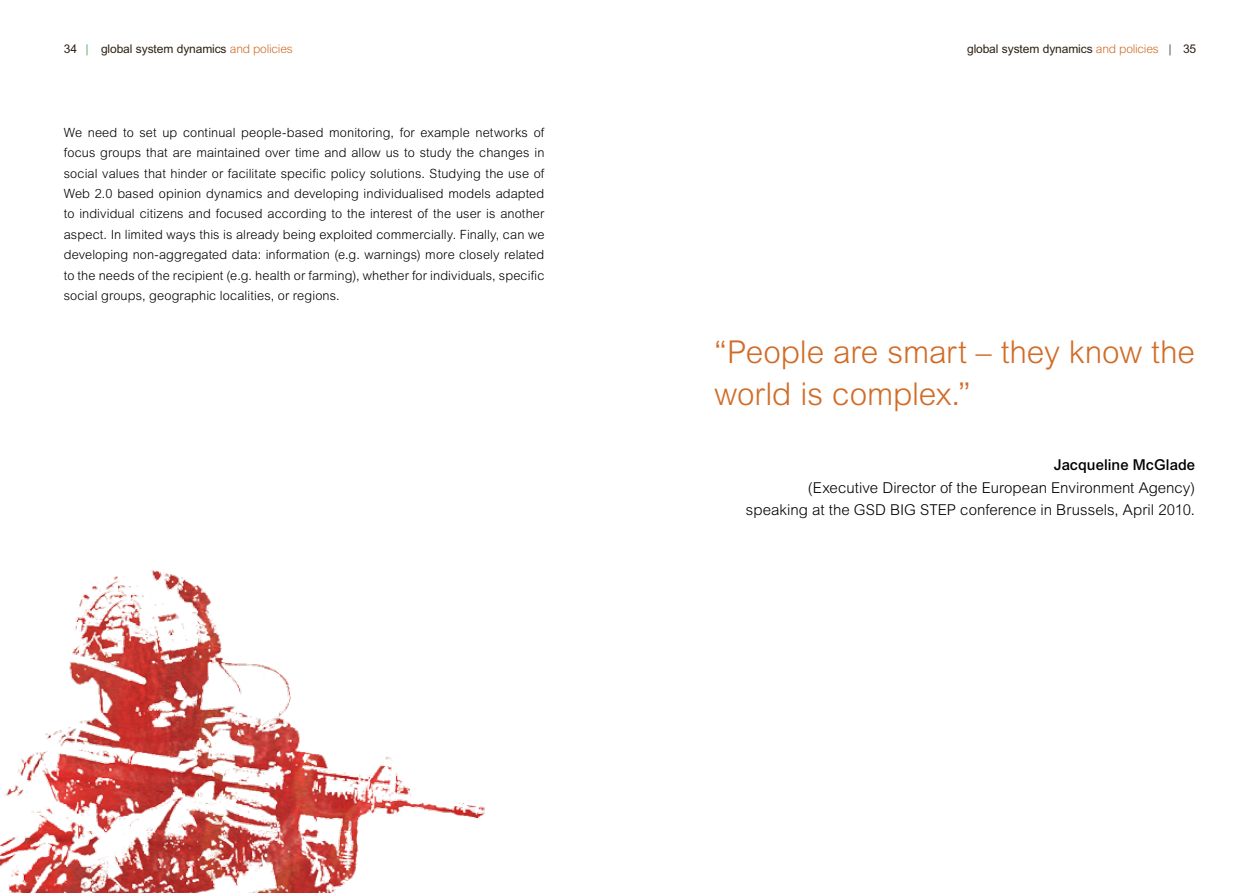
<style>
.page{position:relative;width:1259px;height:893px;background:#fff}
.page>*{position:absolute;margin:0;border:0;box-sizing:border-box;transform-origin:0 0}
.t1{font:300 31.5px/42px "Arial MT Std";letter-spacing:-.005em;color:#d16c27}
.t2{font:300 15px/22.5px "Arial MT Std";color:#000;text-align:right}
.t3{font:500 15px "Arial MT Std";letter-spacing:.005em;color:#000}
.t4{font:300 12.75px/20.4px "Arial MT Std";letter-spacing:.01em;color:#000;text-align:justify}
.t5{font:12px "Arial MT Std";letter-spacing:-.01em;color:#2d2011}
.s1{font-weight:300;color:#138830}
.s2{font-weight:300;color:#d16c27}
.s3{font-weight:300;color:#000}
</style>
<div class="page">
<img style="left:0;top:570px;width:485px;height:323px">
<p class="t5" style="left:64px;top:42px;width:230px">34 <span class="s1">|</span> global system dynamics <span class="s2">and policies</span></p>
<p class="t5" style="left:967px;top:42px;width:231px">global system dynamics <span class="s2">and policies</span> <span class="s3">|</span> 35</p>
<p class="t4" style="left:64px;top:122px;width:482px">We need to set up continual people-based monitoring, for example networks of focus groups that are maintained over time and allow us to study the changes in social values that hinder or facilitate specific policy solutions. Studying the use of Web 2.0 based opinion dynamics and developing individualised models adapted to individual citizens and focused according to the interest of the user is another aspect. In limited ways this is already being exploited commercially. Finally, can we developing non-aggregated data: information (e.g. warnings) more closely related to the needs of the recipient (e.g. health or farming), whether for individuals, specific social groups, geographic localities, or regions.</p>
<h1 class="t1" style="left:714px;top:331px;width:482px">“People are smart – they know the world is complex.”</h1>
<p class="t3" style="left:1053px;top:456px;width:143px">Jacqueline McGlade</p>
<p class="t2" style="left:746px;top:476px;width:451px">(Executive Director of the European Environment Agency) speaking at the GSD BIG STEP conference in Brussels, April 2010.</p>
</div>
